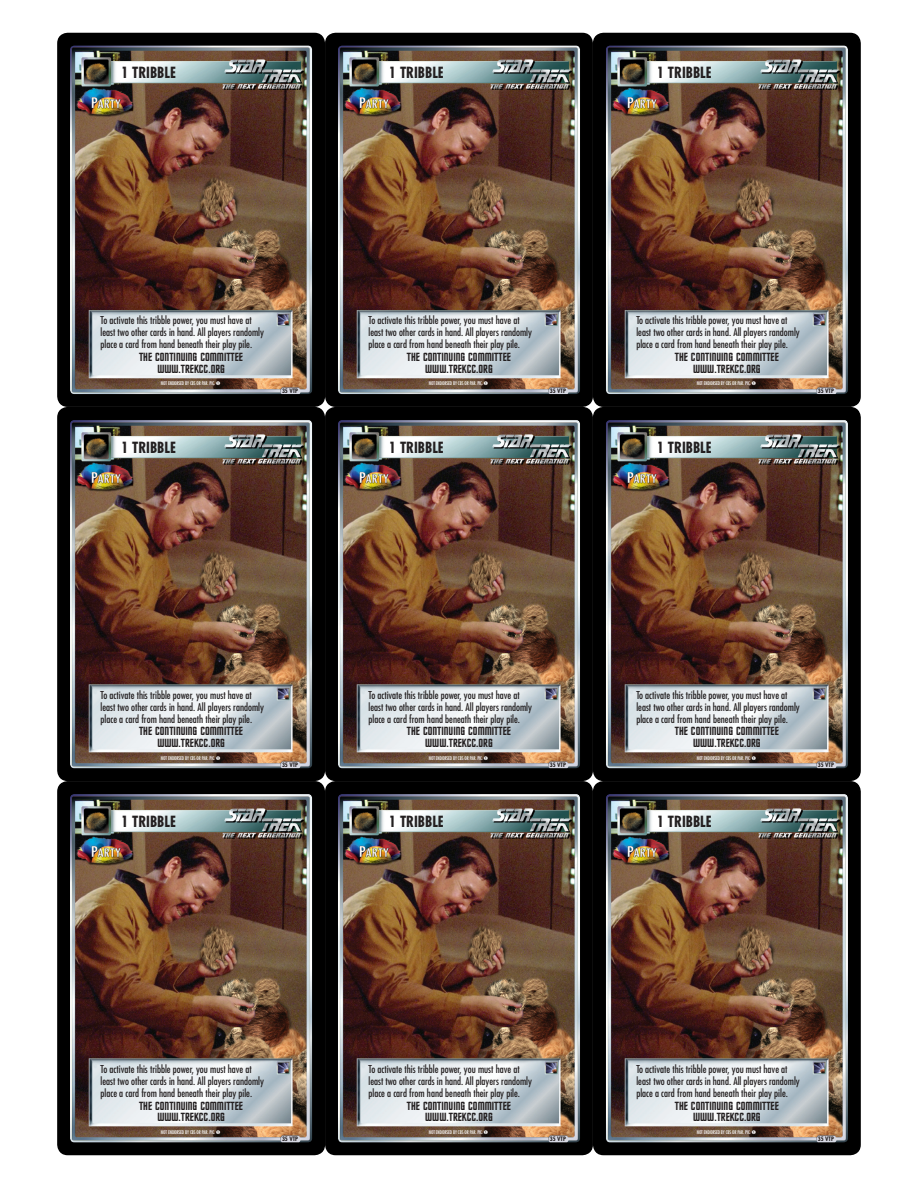
<style>
.page{position:relative;width:918px;height:1188px;background:#fff}
.page>*{position:absolute;margin:0;border:0;box-sizing:border-box;transform-origin:0 0}
.t1{font:700 condensed 15px "Futura";color:#231f20}
.t2{font:12px "Star Trek BT";color:#231f20}
.t3{font:condensed 10.5px/12px "Futura";color:#231f20}
.t4{font:700 condensed 6px "Futura";color:#231f20}
.t5{font:condensed 4.95px "Futura";letter-spacing:-.01em;color:#fff}
</style>
<div class="page">
<div style="left:326px;top:408px;width:266px;height:372px;background:#000;border-radius:10px"></div>
<div style="left:325px;top:407px;width:268px;height:374px;border:2px solid #000;border-radius:10px"></div>
<img style="left:338px;top:420px;width:242px;height:348px">
<div style="left:326px;top:782px;width:266px;height:373px;background:#000;border-radius:10px"></div>
<div style="left:325px;top:781px;width:268px;height:374px;border:2px solid #000;border-radius:10px"></div>
<img style="left:338px;top:794px;width:242px;height:348px">
<div style="left:326px;top:33px;width:266px;height:373px;background:#000;border-radius:10px"></div>
<div style="left:325px;top:33px;width:268px;height:374px;border:2px solid #000;border-radius:10px"></div>
<img style="left:338px;top:46px;width:242px;height:348px">
<div style="left:594px;top:408px;width:266px;height:372px;background:#000;border-radius:10px"></div>
<div style="left:593px;top:407px;width:268px;height:374px;border:2px solid #000;border-radius:10px"></div>
<img style="left:606px;top:420px;width:242px;height:348px">
<div style="left:594px;top:782px;width:266px;height:373px;background:#000;border-radius:10px"></div>
<div style="left:593px;top:781px;width:268px;height:374px;border:2px solid #000;border-radius:10px"></div>
<img style="left:606px;top:794px;width:242px;height:348px">
<div style="left:594px;top:33px;width:266px;height:373px;background:#000;border-radius:10px"></div>
<div style="left:593px;top:33px;width:268px;height:374px;border:2px solid #000;border-radius:10px"></div>
<img style="left:606px;top:46px;width:242px;height:348px">
<div style="left:58px;top:408px;width:266px;height:372px;background:#000;border-radius:10px"></div>
<div style="left:57px;top:407px;width:268px;height:374px;border:2px solid #000;border-radius:10px"></div>
<img style="left:70px;top:420px;width:242px;height:348px">
<div style="left:58px;top:782px;width:266px;height:373px;background:#000;border-radius:10px"></div>
<div style="left:57px;top:781px;width:268px;height:374px;border:2px solid #000;border-radius:10px"></div>
<img style="left:70px;top:794px;width:242px;height:348px">
<div style="left:58px;top:33px;width:266px;height:373px;background:#000;border-radius:10px"></div>
<div style="left:57px;top:33px;width:268px;height:374px;border:2px solid #000;border-radius:10px"></div>
<img style="left:70px;top:46px;width:242px;height:348px">
<p class="t1" style="left:121px;top:63px;width:56px">1 TRIBBLE</p>
<p class="t1" style="left:389px;top:63px;width:56px">1 TRIBBLE</p>
<p class="t1" style="left:657px;top:63px;width:56px">1 TRIBBLE</p>
<p class="t3" style="left:101px;top:314px;width:165px">To activate this tribble power, you must have at least two other cards in hand. All players randomly place a card from hand beneath their play pile.</p>
<p class="t3" style="left:368px;top:314px;width:165px">To activate this tribble power, you must have at least two other cards in hand. All players randomly place a card from hand beneath their play pile.</p>
<p class="t3" style="left:636px;top:314px;width:165px">To activate this tribble power, you must have at least two other cards in hand. All players randomly place a card from hand beneath their play pile.</p>
<p class="t2" style="left:139px;top:353px;width:106px">THE CONTINUING COMMITTEE</p>
<p class="t2" style="left:157px;top:364px;width:69px">WWW.TREKCC.ORG</p>
<p class="t2" style="left:407px;top:353px;width:106px">THE CONTINUING COMMITTEE</p>
<p class="t2" style="left:425px;top:364px;width:69px">WWW.TREKCC.ORG</p>
<p class="t2" style="left:675px;top:353px;width:106px">THE CONTINUING COMMITTEE</p>
<p class="t2" style="left:693px;top:364px;width:69px">WWW.TREKCC.ORG</p>
<p class="t5" style="left:161px;top:380px;width:61px">NOT ENDORSED BY CBS OR PAR. PIC. ❶</p>
<p class="t5" style="left:429px;top:380px;width:61px">NOT ENDORSED BY CBS OR PAR. PIC. ❶</p>
<p class="t5" style="left:697px;top:380px;width:61px">NOT ENDORSED BY CBS OR PAR. PIC. ❶</p>
<p class="t4" style="left:282px;top:387px;width:18px">35 VTP</p>
<p class="t4" style="left:550px;top:387px;width:18px">35 VTP</p>
<p class="t4" style="left:818px;top:387px;width:18px">35 VTP</p>
<p class="t1" style="left:121px;top:437px;width:56px">1 TRIBBLE</p>
<p class="t1" style="left:389px;top:437px;width:56px">1 TRIBBLE</p>
<p class="t1" style="left:657px;top:437px;width:56px">1 TRIBBLE</p>
<p class="t3" style="left:101px;top:688px;width:165px">To activate this tribble power, you must have at least two other cards in hand. All players randomly place a card from hand beneath their play pile.</p>
<p class="t3" style="left:368px;top:688px;width:165px">To activate this tribble power, you must have at least two other cards in hand. All players randomly place a card from hand beneath their play pile.</p>
<p class="t3" style="left:636px;top:688px;width:165px">To activate this tribble power, you must have at least two other cards in hand. All players randomly place a card from hand beneath their play pile.</p>
<p class="t2" style="left:139px;top:727px;width:106px">THE CONTINUING COMMITTEE</p>
<p class="t2" style="left:157px;top:738px;width:69px">WWW.TREKCC.ORG</p>
<p class="t2" style="left:407px;top:727px;width:106px">THE CONTINUING COMMITTEE</p>
<p class="t2" style="left:425px;top:738px;width:69px">WWW.TREKCC.ORG</p>
<p class="t2" style="left:675px;top:727px;width:106px">THE CONTINUING COMMITTEE</p>
<p class="t2" style="left:693px;top:738px;width:69px">WWW.TREKCC.ORG</p>
<p class="t5" style="left:161px;top:755px;width:61px">NOT ENDORSED BY CBS OR PAR. PIC. ❶</p>
<p class="t5" style="left:429px;top:755px;width:61px">NOT ENDORSED BY CBS OR PAR. PIC. ❶</p>
<p class="t5" style="left:697px;top:755px;width:61px">NOT ENDORSED BY CBS OR PAR. PIC. ❶</p>
<p class="t4" style="left:282px;top:761px;width:18px">35 VTP</p>
<p class="t4" style="left:550px;top:761px;width:18px">35 VTP</p>
<p class="t4" style="left:818px;top:761px;width:18px">35 VTP</p>
<p class="t1" style="left:121px;top:812px;width:56px">1 TRIBBLE</p>
<p class="t1" style="left:389px;top:812px;width:56px">1 TRIBBLE</p>
<p class="t1" style="left:657px;top:812px;width:56px">1 TRIBBLE</p>
<p class="t3" style="left:101px;top:1063px;width:165px">To activate this tribble power, you must have at least two other cards in hand. All players randomly place a card from hand beneath their play pile.</p>
<p class="t3" style="left:368px;top:1063px;width:165px">To activate this tribble power, you must have at least two other cards in hand. All players randomly place a card from hand beneath their play pile.</p>
<p class="t3" style="left:636px;top:1063px;width:165px">To activate this tribble power, you must have at least two other cards in hand. All players randomly place a card from hand beneath their play pile.</p>
<p class="t2" style="left:139px;top:1101px;width:106px">THE CONTINUING COMMITTEE</p>
<p class="t2" style="left:157px;top:1112px;width:69px">WWW.TREKCC.ORG</p>
<p class="t2" style="left:407px;top:1101px;width:106px">THE CONTINUING COMMITTEE</p>
<p class="t2" style="left:425px;top:1112px;width:69px">WWW.TREKCC.ORG</p>
<p class="t2" style="left:675px;top:1101px;width:106px">THE CONTINUING COMMITTEE</p>
<p class="t2" style="left:693px;top:1112px;width:69px">WWW.TREKCC.ORG</p>
<p class="t5" style="left:161px;top:1129px;width:61px">NOT ENDORSED BY CBS OR PAR. PIC. ❶</p>
<p class="t5" style="left:429px;top:1129px;width:61px">NOT ENDORSED BY CBS OR PAR. PIC. ❶</p>
<p class="t5" style="left:697px;top:1129px;width:61px">NOT ENDORSED BY CBS OR PAR. PIC. ❶</p>
<p class="t4" style="left:282px;top:1135px;width:18px">35 VTP</p>
<p class="t4" style="left:550px;top:1135px;width:18px">35 VTP</p>
<p class="t4" style="left:818px;top:1135px;width:18px">35 VTP</p>
</div>
